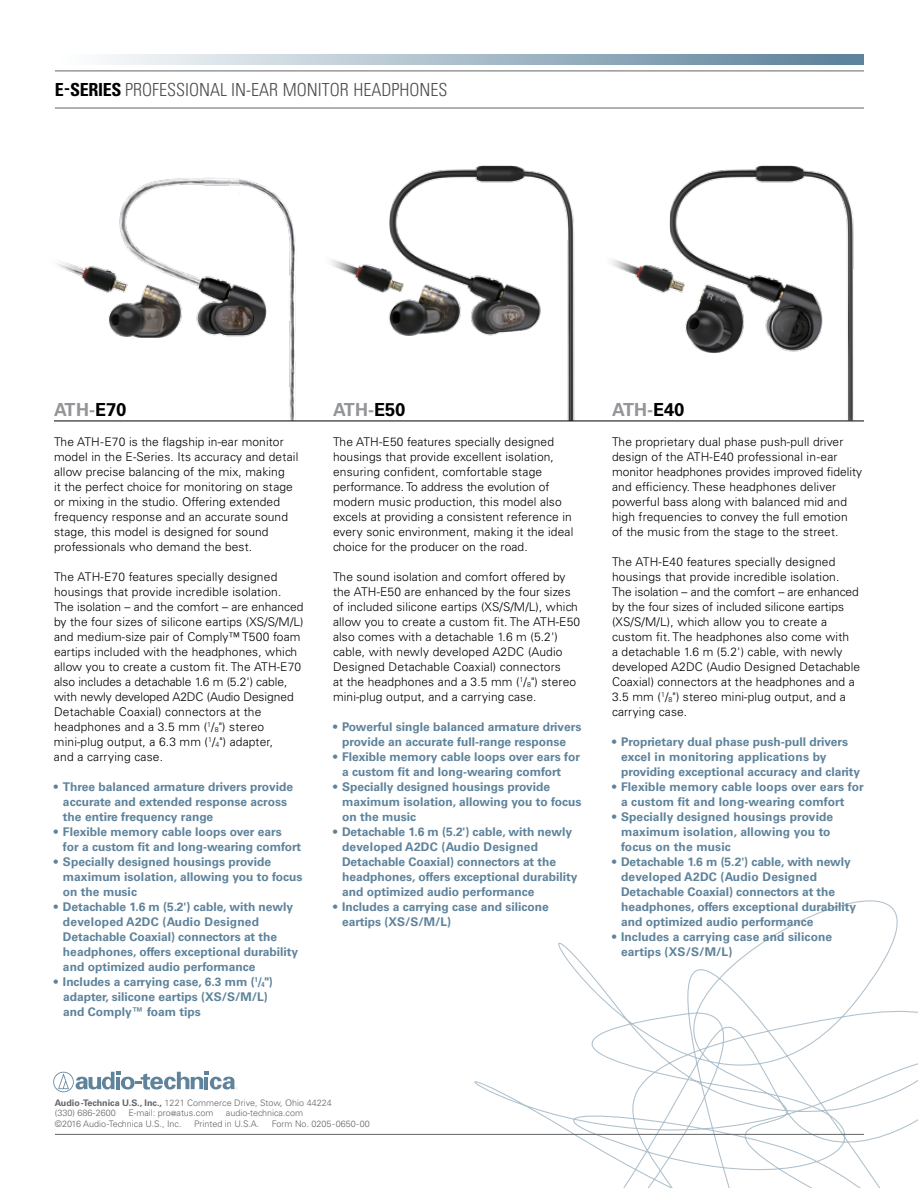
<style>
.page{position:relative;width:918px;height:1188px;background:#fff}
.page>*{position:absolute;margin:0;border:0;box-sizing:border-box;transform-origin:0 0}
.t1{font:300 condensed 18px "Univers LT Std";color:#4d4d4f}
.t2{font:700 18px "Univers LT Std";letter-spacing:-.055em;color:#939598}
.t3{font:300 12px/15px "Univers LT Std";letter-spacing:.01em;color:#000}
.t4{font:700 12px/15px "Univers LT Std";color:#5e839b}
.t5{font:300 9px/10.5px "Univers LT Std";color:#636466}
.s1{font-weight:700;color:#000}
.s2{color:#000}
.s3{font-size:18.3px;color:#000}
.s4{font-size:7.05px}
.s5{font-stretch:condensed}
.s6{font-stretch:condensed;font-size:7.05px}
.s7{font-weight:700}
.s8{font-size:7.2px}
</style>
<div class="page">
<svg style="left:323px;top:900px;width:595px;height:288px"></svg>
<img style="left:120px;top:178px;width:186px;height:243px">
<img style="left:389px;top:166px;width:191px;height:255px">
<img style="left:670px;top:166px;width:191px;height:255px">
<img style="left:75px;top:178px;width:114px;height:159px">
<img style="left:358px;top:172px;width:108px;height:164px">
<img style="left:638px;top:172px;width:108px;height:181px">
<hr style="left:54px;top:421px;width:810px;height:1px;background:#000">
<hr style="left:55px;top:108px;width:809px;height:1px;background:#636466">
<hr style="left:55px;top:1134px;width:809px;height:1px;background:#636466">
<hr style="left:55px;top:71px;width:809px;height:1px;background:#636466">
<svg style="left:107px;top:54px;width:757px;height:10px;background:#a6bac8"></svg>
<svg style="left:53px;top:1072px;width:184px;height:20px"></svg>
<h1 class="t1" style="left:55px;top:78px;width:394px"><span class="s1">E-SERIES</span> PROFESSIONAL IN-EAR MONITOR HEADPHONES</h1>
<h1 class="t2" style="left:54px;top:399px;width:74px">ATH-<span class="s2">E</span><span class="s3">70</span></h1>
<p class="t3" style="left:54px;top:435px;width:246px">The ATH-E70 is the flagship in-ear monitor model in the E-Series. Its accuracy and detail allow precise balancing of the mix, making<br>it the perfect choice for monitoring on stage or mixing in the studio. Offering extended frequency response and an accurate sound stage, this model is designed for sound professionals who demand the best.</p>
<p class="t3" style="left:54px;top:570px;width:251px">The ATH-E70 features specially designed housings that provide incredible isolation.<br>The isolation – and the comfort – are enhanced by the four sizes of silicone eartips (XS/S/M/L) and medium-size pair of Comply™ T500 foam eartips included with the headphones, which allow you to create a custom fit. The ATH-E70 also includes a detachable 1.6 m (5.2') cable, with newly developed A2DC (Audio Designed Detachable Coaxial) connectors at the headphones and a 3.5 mm (<sup>1</sup>/<span class="s4">8</span>") stereo mini-plug output, a 6.3 mm (<sup>1</sup>/<span class="s4">4</span>") adapter,<br>and a carrying case.</p>
<p class="t4" style="left:63px;top:780px;width:232px;text-indent:-9px">• Three balanced armature drivers provide accurate and extended response across the entire frequency range</p>
<p class="t4" style="left:63px;top:825px;width:240px;text-indent:-9px">• Flexible memory cable loops over ears<br>for a custom fit and long-wearing comfort</p>
<p class="t4" style="left:63px;top:855px;width:241px;text-indent:-9px">• Specially designed housings provide maximum isolation, allowing you to focus on the music</p>
<p class="t4" style="left:63px;top:900px;width:237px;text-indent:-9px">• Detachable 1.6 m (5.2') cable, with newly developed A2DC (Audio Designed Detachable Coaxial) connectors at the headphones, offers exceptional durability and optimized audio performance</p>
<p class="t4" style="left:63px;top:975px;width:211px;text-indent:-9px">• Includes a carrying case, 6.3 mm (<sup>1</sup><span class="s5">/</span><span class="s6">4</span><span class="s5">"</span>) adapter, silicone eartips (XS/S/M/L) and Comply™ foam tips</p>
<h1 class="t2" style="left:333px;top:399px;width:74px">ATH-<span class="s2">E</span><span class="s3">50</span></h1>
<p class="t3" style="left:333px;top:435px;width:242px">The ATH-E50 features specially designed housings that provide excellent isolation, ensuring confident, comfortable stage performance. To address the evolution of modern music production, this model also excels at providing a consistent reference in every sonic environment, making it the ideal choice for the producer on the road.</p>
<p class="t3" style="left:333px;top:570px;width:249px">The sound isolation and comfort offered by the ATH-E50 are enhanced by the four sizes of included silicone eartips (XS/S/M/L), which allow you to create a custom fit. The ATH-E50 also comes with a detachable 1.6 m (5.2') cable, with newly developed A2DC (Audio Designed Detachable Coaxial) connectors<br>at the headphones and a 3.5 mm (<sup>1</sup>/<span class="s4">8</span>") stereo mini-plug output, and a carrying case.</p>
<p class="t4" style="left:333px;top:720px;width:250px;text-align:center">• Powerful single balanced armature drivers provide an accurate full-range response</p>
<p class="t4" style="left:342px;top:750px;width:240px;text-indent:-9px">• Flexible memory cable loops over ears for a custom fit and long-wearing comfort</p>
<p class="t4" style="left:342px;top:780px;width:241px;text-indent:-9px">• Specially designed housings provide maximum isolation, allowing you to focus on the music</p>
<p class="t4" style="left:342px;top:825px;width:237px;text-indent:-9px">• Detachable 1.6 m (5.2') cable, with newly developed A2DC (Audio Designed Detachable Coaxial) connectors at the headphones, offers exceptional durability and optimized audio performance</p>
<p class="t4" style="left:342px;top:900px;width:208px;text-indent:-9px">• Includes a carrying case and silicone eartips (XS/S/M/L)</p>
<h1 class="t2" style="left:612px;top:399px;width:74px">ATH-<span class="s2">E</span><span class="s3">40</span></h1>
<p class="t3" style="left:612px;top:435px;width:252px">The proprietary dual phase push-pull driver design of the ATH-E40 professional in-ear monitor headphones provides improved fidelity and efficiency. These headphones deliver powerful bass along with balanced mid and high frequencies to convey the full emotion<br>of the music from the stage to the street.</p>
<p class="t3" style="left:612px;top:555px;width:250px">The ATH-E40 features specially designed housings that provide incredible isolation.<br>The isolation – and the comfort – are enhanced by the four sizes of included silicone eartips (XS/S/M/L), which allow you to create a custom fit. The headphones also come with<br>a detachable 1.6 m (5.2') cable, with newly developed A2DC (Audio Designed Detachable Coaxial) connectors at the headphones and a 3.5 mm (<sup>1</sup>/<span class="s4">8</span>") stereo mini-plug output, and a carrying case.</p>
<p class="t4" style="left:621px;top:735px;width:241px;text-indent:-9px">• Proprietary dual phase push-pull drivers excel in monitoring applications by providing exceptional accuracy and clarity</p>
<p class="t4" style="left:621px;top:780px;width:244px;text-indent:-9px">• Flexible memory cable loops over ears for a custom fit and long-wearing comfort</p>
<p class="t4" style="left:621px;top:810px;width:214px;text-indent:-9px">• Specially designed housings provide maximum isolation, allowing you to focus on the music</p>
<p class="t4" style="left:621px;top:855px;width:237px;text-indent:-9px">• Detachable 1.6 m (5.2') cable, with newly developed A2DC (Audio Designed Detachable Coaxial) connectors at the headphones, offers exceptional durability and optimized audio performance</p>
<p class="t4" style="left:621px;top:930px;width:213px;text-indent:-9px">• Includes a carrying case and silicone eartips (XS/S/M/L)</p>
<p class="t5" style="left:55px;top:1097px;width:278px"><span class="s7">Audio-Technica U.S., Inc.,</span> 1221 Commerce Drive, Stow, Ohio 44224 (330) 686-2600</p>
<p class="t5" style="left:128px;top:1108px;width:86px">E-mail: pro<span class="s8">@</span>atus.com</p>
<p class="t5" style="left:226px;top:1108px;width:79px">audio-technica.com</p>
<p class="t5" style="left:55px;top:1118px;width:128px">©2016 Audio-Technica U.S., Inc.</p>
<p class="t5" style="left:194px;top:1118px;width:67px">Printed in U.S.A.</p>
<p class="t5" style="left:272px;top:1118px;width:99px">Form No. 0205-0650-00</p>
</div>
